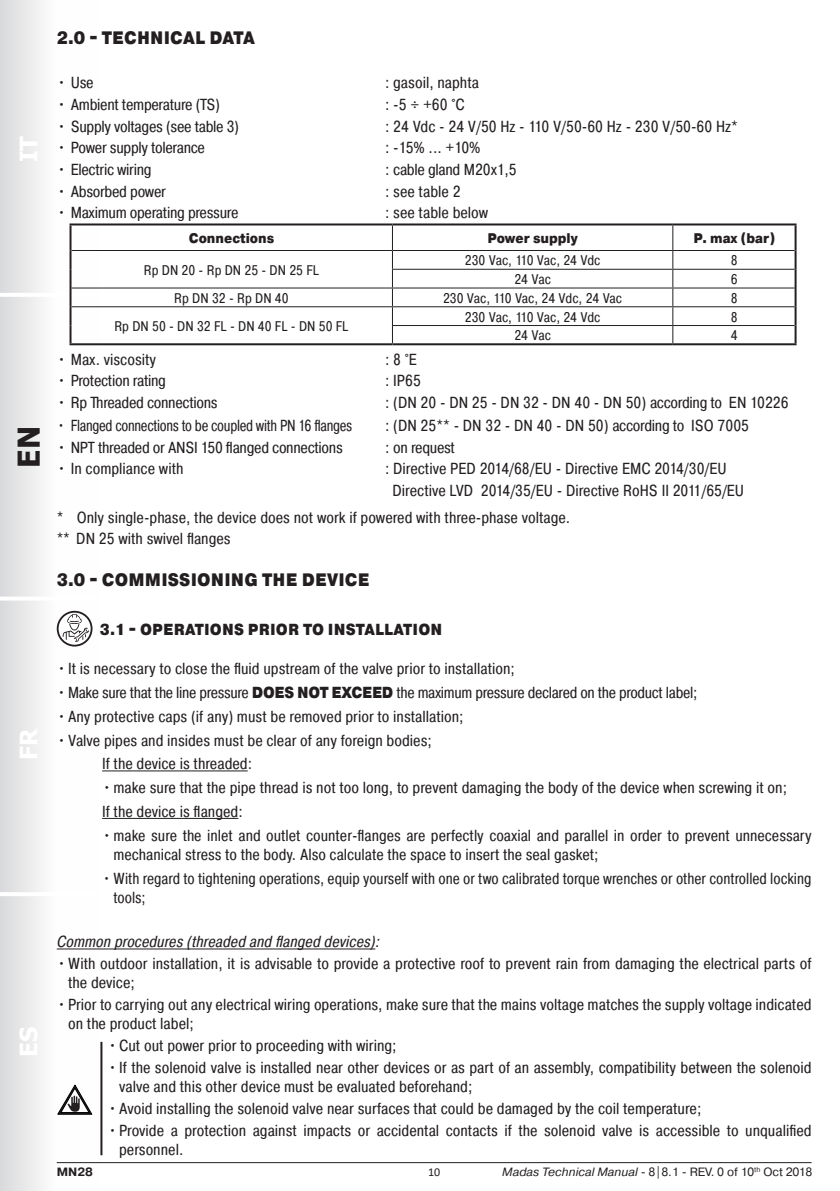
<style>
.page{position:relative;width:840px;height:1191px;background:#fff}
.page>*{position:absolute;margin:0;border:0;box-sizing:border-box;transform-origin:0 0}
.t1{font:700 30px "Tahoma";color:#231f20}
.t2{font:700 24px "Tahoma";color:#fff}
.t3{font:900 18px "Pragmatica Cond";letter-spacing:.01em;color:#231f20}
.t4{font:16px/19.2px "Pragmatica Cond";color:#231f20}
.t5{font:16px "Pragmatica Cond";letter-spacing:-.02em;color:#231f20}
.t6{font:16px/19.2px "Pragmatica Cond";color:#231f20;scale:.95 1}
.t7{font:16px "Pragmatica Cond";letter-spacing:-.02em;color:#231f20;scale:.9 1}
.t8{font:italic 16px "Pragmatica Cond";color:#231f20}
.t9{font:900 16px "Pragmatica Cond";letter-spacing:.01em;color:#231f20}
.t10{font:14px "Pragmatica Cond";color:#231f20}
.t11{font:900 14px "Pragmatica Cond";color:#231f20}
.t12{font:12px "Pragmatica";color:#231f20}
.t13{font:700 12px "Pragmatica";color:#231f20}
.t14{font:12px "Calibri";color:#231f20}
.s1{font-weight:900}
.s2{font-style:italic}
</style>
<div class="page">
<div style="left:0;top:0;width:99px;height:1191px;background:linear-gradient(to right,#dfe0e1,#fff)"></div>
<hr style="left:0;top:892px;width:96px;height:4px;background:#fff">
<hr style="left:0;top:596px;width:99px;height:4px;background:#fff">
<hr style="left:0;top:293px;width:99px;height:4px;background:#fff">
<hr style="left:57px;top:1162px;width:754px;height:1px;background:#231f20">
<hr style="left:102px;top:770px;width:145px;height:1px;background:#231f20">
<hr style="left:102px;top:818px;width:136px;height:1px;background:#231f20">
<hr style="left:57px;top:948px;width:318px;height:1px;background:#231f20">
<svg style="left:57px;top:611px;width:35px;height:35px"></svg>
<svg style="left:59px;top:612px;width:32px;height:32px"></svg>
<svg style="left:63px;top:614px;width:26px;height:28px"></svg>
<hr style="left:69px;top:223px;width:323px;height:2px;background:#231f20">
<hr style="left:69px;top:225px;width:2px;height:25px;background:#231f20">
<hr style="left:392px;top:223px;width:280px;height:2px;background:#231f20">
<hr style="left:672px;top:223px;width:124px;height:2px;background:#231f20">
<hr style="left:794px;top:225px;width:2px;height:25px;background:#231f20">
<svg style="left:69px;top:250px;width:2px;height:93px"></svg>
<svg style="left:794px;top:250px;width:2px;height:93px"></svg>
<hr style="left:69px;top:343px;width:323px;height:2px;background:#231f20">
<hr style="left:392px;top:343px;width:280px;height:2px;background:#231f20">
<hr style="left:672px;top:343px;width:124px;height:2px;background:#231f20">
<hr style="left:71px;top:250px;width:321px;height:1px;background:#231f20">
<hr style="left:392px;top:250px;width:280px;height:1px;background:#231f20">
<hr style="left:672px;top:250px;width:122px;height:1px;background:#231f20">
<hr style="left:392px;top:269px;width:280px;height:1px;background:#231f20">
<hr style="left:672px;top:269px;width:122px;height:1px;background:#231f20">
<hr style="left:71px;top:287px;width:321px;height:1px;background:#231f20">
<hr style="left:392px;top:287px;width:280px;height:1px;background:#231f20">
<hr style="left:672px;top:287px;width:122px;height:1px;background:#231f20">
<hr style="left:71px;top:306px;width:321px;height:1px;background:#231f20">
<hr style="left:392px;top:306px;width:280px;height:1px;background:#231f20">
<hr style="left:672px;top:306px;width:122px;height:1px;background:#231f20">
<hr style="left:392px;top:325px;width:280px;height:1px;background:#231f20">
<svg style="left:392px;top:225px;width:1px;height:118px"></svg>
<hr style="left:672px;top:325px;width:122px;height:1px;background:#231f20">
<svg style="left:672px;top:225px;width:1px;height:118px"></svg>
<hr style="left:100px;top:1041px;width:2px;height:114px;background:#231f20">
<svg style="left:58px;top:1085px;width:34px;height:29px"></svg>
<h2 class="t2" style="left:12px;top:162px;width:28px;rotate:-90deg">IT</h2>
<h1 class="t1" style="left:8px;top:467px;width:43px;rotate:-90deg">EN</h1>
<h2 class="t2" style="left:12px;top:760px;width:33px;rotate:-90deg">FR</h2>
<h2 class="t2" style="left:12px;top:1056px;width:31px;rotate:-90deg">ES</h2>
<p class="t3" style="left:57px;top:27px;width:199px">2.0 - TECHNICAL DATA</p>
<p class="t4" style="left:57px;top:73px;width:38px">• Use</p>
<p class="t4" style="left:385px;top:73px;width:95px">: gasoil, naphta</p>
<p class="t5" style="left:57px;top:94px;width:165px">• Ambient temperature (TS)</p>
<p class="t4" style="left:385px;top:95px;width:81px">: -5 ÷ +60 °C</p>
<p class="t5" style="left:57px;top:116px;width:184px">• Supply voltages (see table 3)</p>
<p class="t4" style="left:385px;top:116px;width:354px">: 24 Vdc - 24 V/50 Hz - 110 V/50-60 Hz - 230 V/50-60 Hz*</p>
<p class="t5" style="left:57px;top:138px;width:150px">• Power supply tolerance</p>
<p class="t4" style="left:385px;top:138px;width:97px">: -15% ... +10%</p>
<p class="t5" style="left:57px;top:159px;width:96px">• Electric wiring</p>
<p class="t5" style="left:385px;top:159px;width:133px">: cable gland M20x1,5</p>
<p class="t5" style="left:57px;top:181px;width:111px">• Absorbed power</p>
<p class="t4" style="left:385px;top:181px;width:77px">: see table 2</p>
<p class="t5" style="left:57px;top:203px;width:183px">• Maximum operating pressure</p>
<p class="t4" style="left:385px;top:203px;width:105px">: see table below</p>
<p class="t11" style="left:188px;top:229px;width:87px">Connections</p>
<p class="t11" style="left:487px;top:229px;width:92px">Power supply</p>
<p class="t11" style="left:693px;top:229px;width:83px">P. max (bar)</p>
<p class="t10" style="left:144px;top:261px;width:177px">Rp DN 20 - Rp DN 25 - DN 25 FL</p>
<p class="t10" style="left:464px;top:252px;width:137px">230 Vac, 110 Vac, 24 Vdc</p>
<p class="t10" style="left:730px;top:252px;width:8px">8</p>
<p class="t10" style="left:514px;top:271px;width:38px">24 Vac</p>
<p class="t10" style="left:730px;top:271px;width:8px">6</p>
<p class="t10" style="left:174px;top:289px;width:116px">Rp DN 32 - Rp DN 40</p>
<p class="t10" style="left:443px;top:289px;width:180px">230 Vac, 110 Vac, 24 Vdc, 24 Vac</p>
<p class="t10" style="left:730px;top:289px;width:8px">8</p>
<p class="t10" style="left:114px;top:317px;width:235px">Rp DN 50 - DN 32 FL - DN 40 FL - DN 50 FL</p>
<p class="t10" style="left:464px;top:308px;width:137px">230 Vac, 110 Vac, 24 Vdc</p>
<p class="t10" style="left:730px;top:308px;width:8px">8</p>
<p class="t10" style="left:514px;top:327px;width:38px">24 Vac</p>
<p class="t10" style="left:730px;top:327px;width:8px">4</p>
<p class="t4" style="left:57px;top:349px;width:101px">• Max. viscosity</p>
<p class="t4" style="left:385px;top:349px;width:33px">: 8 °E</p>
<p class="t5" style="left:57px;top:371px;width:111px">• Protection rating</p>
<p class="t4" style="left:385px;top:371px;width:37px">: IP65</p>
<p class="t5" style="left:57px;top:393px;width:162px">• Rp Threaded connections</p>
<p class="t4" style="left:385px;top:393px;width:405px">: (DN 20 - DN 25 - DN 32 - DN 40 - DN 50) according to EN 10226</p>
<p class="t7" style="left:57px;top:415px;width:330px">• Flanged connections to be coupled with PN 16 flanges</p>
<p class="t4" style="left:385px;top:416px;width:365px">: (DN 25** - DN 32 - DN 40 - DN 50) according to ISO 7005</p>
<p class="t5" style="left:57px;top:437px;width:287px">• NPT threaded or ANSI 150 flanged connections</p>
<p class="t5" style="left:385px;top:437px;width:71px">: on request</p>
<p class="t4" style="left:57px;top:459px;width:128px">• In compliance with</p>
<p class="t4" style="left:385px;top:459px;width:343px">: Directive PED 2014/68/EU - Directive EMC 2014/30/EU</p>
<p class="t4" style="left:392px;top:481px;width:353px">Directive LVD 2014/35/EU - Directive RoHS II 2011/65/EU</p>
<p class="t4" style="left:57px;top:507px;width:514px">* Only single-phase, the device does not work if powered with three-phase voltage.</p>
<p class="t4" style="left:57px;top:528px;width:175px">** DN 25 with swivel flanges</p>
<p class="t3" style="left:57px;top:568px;width:314px">3.0 - COMMISSIONING THE DEVICE</p>
<p class="t9" style="left:100px;top:619px;width:344px">3.1 - OPERATIONS PRIOR TO INSTALLATION</p>
<p class="t4" style="left:57px;top:659px;width:459px">•It is necessary to close the fluid upstream of the valve prior to installation;</p>
<p class="t5" style="left:57px;top:682px;width:641px">•Make sure that the line pressure <span class="s1">DOES NOT EXCEED</span> the maximum pressure declared on the product label;</p>
<p class="t4" style="left:57px;top:706px;width:408px">•Any protective caps (if any) must be removed prior to installation;</p>
<p class="t4" style="left:57px;top:730px;width:376px">•Valve pipes and insides must be clear of any foreign bodies;</p>
<p class="t4" style="left:102px;top:754px;width:151px">If the device is threaded:</p>
<p class="t4" style="left:102px;top:778px;width:686px">•make sure that the pipe thread is not too long, to prevent damaging the body of the device when screwing it on;</p>
<p class="t4" style="left:102px;top:801px;width:142px">If the device is flanged:</p>
<p class="t4" style="left:113px;top:825px;width:699px;text-indent:-11px">•make sure the inlet and outlet counter-flanges are perfectly coaxial and parallel in order to prevent unnecessary mechanical stress to the body. Also calculate the space to insert the seal gasket;</p>
<p class="t6" style="left:113px;top:868px;width:735px;text-indent:-11px">•With regard to tightening operations, equip yourself with one or two calibrated torque wrenches or other controlled locking tools;</p>
<p class="t8" style="left:57px;top:932px;width:324px">Common procedures (threaded and flanged devices):</p>
<p class="t4" style="left:68px;top:954px;width:744px;text-indent:-11px">•With outdoor installation, it is advisable to provide a protective roof to prevent rain from damaging the electrical parts of the device;</p>
<p class="t4" style="left:68px;top:995px;width:744px;text-indent:-11px">•Prior to carrying out any electrical wiring operations, make sure that the mains voltage matches the supply voltage indicated on the product label;</p>
<p class="t4" style="left:108px;top:1036px;width:290px">•Cut out power prior to proceeding with wiring;</p>
<p class="t4" style="left:119px;top:1057px;width:693px;text-indent:-11px">•If the solenoid valve is installed near other devices or as part of an assembly, compatibility between the solenoid valve and this other device must be evaluated beforehand;</p>
<p class="t4" style="left:108px;top:1098px;width:594px">•Avoid installing the solenoid valve near surfaces that could be damaged by the coil temperature;</p>
<p class="t4" style="left:119px;top:1120px;width:693px;text-indent:-11px">•Provide a protection against impacts or accidental contacts if the solenoid valve is accessible to unqualified personnel.</p>
<p class="t13" style="left:57px;top:1164px;width:38px">MN28</p>
<p class="t12" style="left:502px;top:1164px;width:311px"><span class="s2">Madas Technical Manual</span> - 8|8.1 - REV. 0 of 10<sup>th</sup> Oct 2018</p>
<p class="t14" style="left:428px;top:1163px;width:14px">10</p>
</div>
